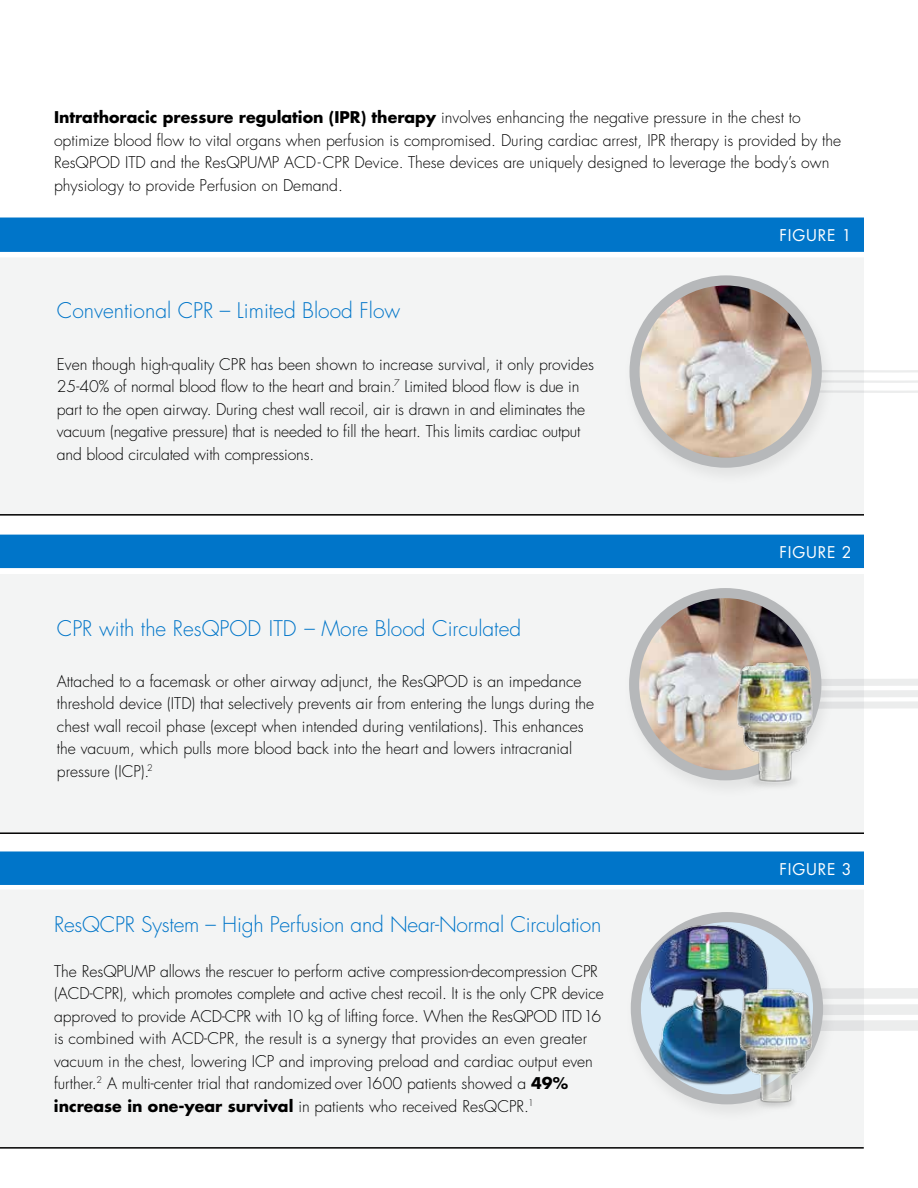
<style>
.page{position:relative;width:918px;height:1188px;background:#fff}
.page>*{position:absolute;margin:0;border:0;box-sizing:border-box;transform-origin:0 0}
.t1{font:300 21px "Futura Std";color:#0075c9}
.t2{font:300 15.75px/22.5px "Futura Std";color:#000}
.t3{font:15.75px "Futura Std";letter-spacing:.05em;color:#fff}
.s1{font-weight:700}
</style>
<div class="page">
<div style="left:0;top:890px;width:864px;height:257px;background:#f3f4f4"></div>
<div style="left:0;top:574px;width:864px;height:258px;background:#f3f4f4"></div>
<div style="left:0;top:258px;width:864px;height:256px;background:#f3f4f4"></div>
<div style="left:0;top:218px;width:864px;height:34px;background:#0075c9"></div>
<div style="left:0;top:535px;width:864px;height:33px;background:#0075c9"></div>
<div style="left:0;top:851px;width:864px;height:34px;background:#0075c9"></div>
<hr style="left:0;top:514px;width:864px;height:2px;background:#000">
<hr style="left:0;top:832px;width:864px;height:2px;background:#000">
<hr style="left:0;top:1147px;width:864px;height:2px;background:#000">
<svg style="left:837px;top:369px;width:81px;height:4px"></svg>
<svg style="left:837px;top:379px;width:81px;height:15px"></svg>
<svg style="left:838px;top:986px;width:80px;height:47px"></svg>
<svg style="left:836px;top:677px;width:82px;height:33px"></svg>
<div style="left:622px;top:273px;width:215px;height:214px;background:#000;opacity:.07"></div>
<img style="left:635px;top:280px;width:182px;height:183px;border-radius:91px">
<div style="left:630px;top:275px;width:192px;height:193px;border:10px solid #b6b8ba;border-radius:50%"></div>
<div style="left:623px;top:909px;width:215px;height:215px;background:#000;opacity:.07"></div>
<svg style="left:636px;top:917px;width:182px;height:182px"></svg>
<div style="left:631px;top:912px;width:192px;height:192px;border:10px solid #b6b8ba;border-radius:50%"></div>
<img style="left:640px;top:917px;width:137px;height:172px">
<img style="left:729px;top:981px;width:94px;height:130px">
<div style="left:622px;top:585px;width:214px;height:215px;background:#000;opacity:.07"></div>
<img style="left:634px;top:593px;width:182px;height:182px;border-radius:91px">
<div style="left:629px;top:588px;width:192px;height:192px;border:10px solid #b6b8ba;border-radius:50%"></div>
<img style="left:724px;top:645px;width:102px;height:152px">
<p class="t2" style="left:54px;top:107px;width:789px"><span class="s1">Intrathoracic pressure regulation (IPR) therapy</span> involves enhancing the negative pressure in the chest to optimize blood flow to vital organs when perfusion is compromised. During cardiac arrest, IPR therapy is provided by the ResQPOD ITD and the ResQPUMP ACD-CPR Device. These devices are uniquely designed to leverage the body’s own physiology to provide Perfusion on Demand.</p>
<p class="t3" style="left:780px;top:225px;width:74px">FIGURE 1</p>
<h1 class="t1" style="left:57px;top:298px;width:345px">Conventional CPR – Limited Blood Flow</h1>
<p class="t2" style="left:57px;top:353px;width:539px">Even though high-quality CPR has been shown to increase survival, it only provides 25-40% of normal blood flow to the heart and brain.<sup>7</sup> Limited blood flow is due in part to the open airway. During chest wall recoil, air is drawn in and eliminates the vacuum (negative pressure) that is needed to fill the heart. This limits cardiac output and blood circulated with compressions.</p>
<h1 class="t1" style="left:57px;top:615px;width:466px">CPR with the ResQPOD ITD – More Blood Circulated</h1>
<p class="t2" style="left:57px;top:670px;width:539px">Attached to a facemask or other airway adjunct, the ResQPOD is an impedance threshold device (ITD) that selectively prevents air from entering the lungs during the chest wall recoil phase (except when intended during ventilations). This enhances the vacuum, which pulls more blood back into the heart and lowers intracranial pressure (ICP).<sup>2</sup></p>
<h1 class="t1" style="left:54px;top:911px;width:549px">ResQCPR System – High Perfusion and Near-Normal Circulation</h1>
<p class="t2" style="left:54px;top:960px;width:551px">The ResQPUMP allows the rescuer to perform active compression-decompression CPR (ACD-CPR), which promotes complete and active chest recoil. It is the only CPR device approved to provide ACD-CPR with 10 kg of lifting force. When the ResQPOD ITD 16 is combined with ACD-CPR, the result is a synergy that provides an even greater vacuum in the chest, lowering ICP and improving preload and cardiac output even further.<sup>2</sup> A multi-center trial that randomized over 1600 patients showed a <span class="s1">49% increase in one-year survival</span> in patients who received ResQCPR.<sup>1</sup></p>
<p class="t3" style="left:780px;top:542px;width:74px">FIGURE 2</p>
<p class="t3" style="left:780px;top:859px;width:74px">FIGURE 3</p>
</div>
